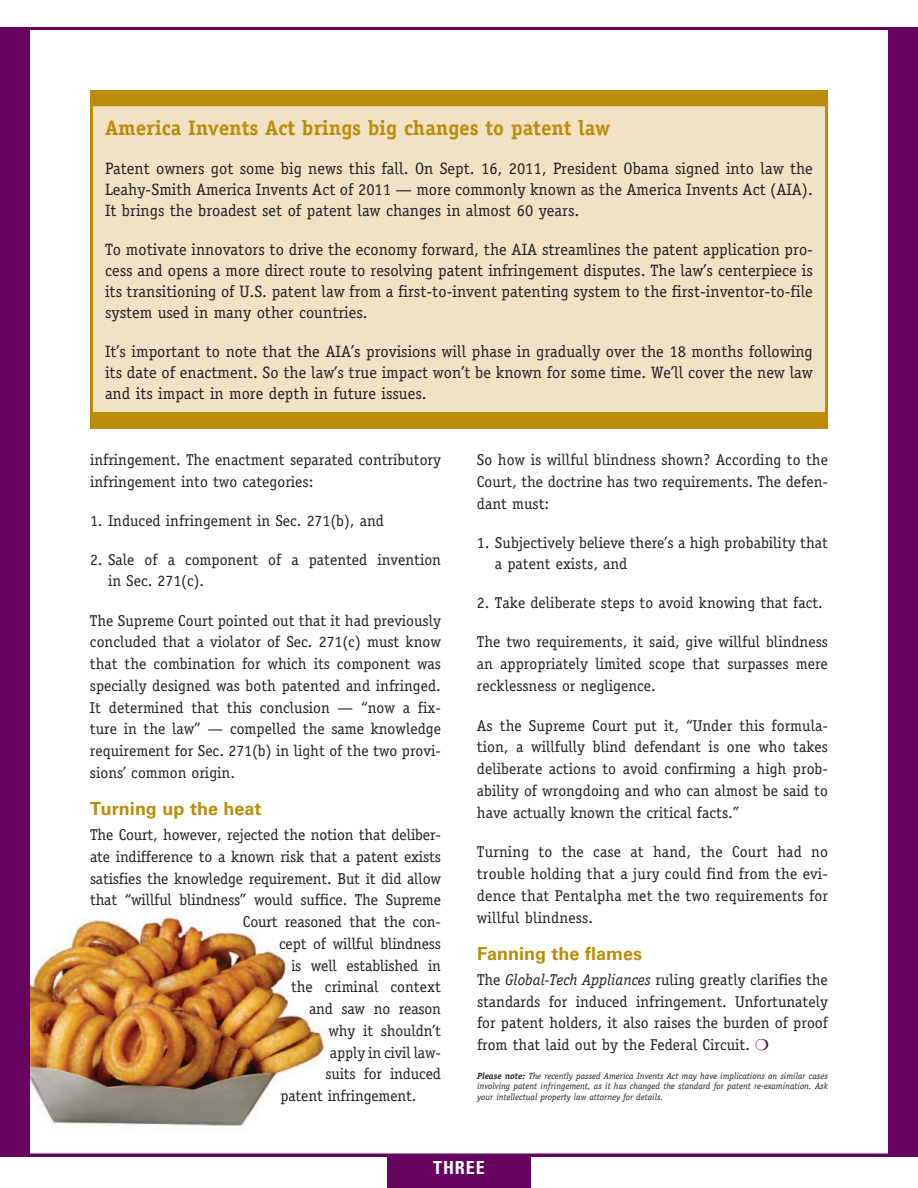
<style>
.page{position:relative;width:918px;height:1188px;background:#fff}
.page>*{position:absolute;margin:0;border:0;box-sizing:border-box;transform-origin:0 0}
.t1{font:700 21px "Officina Serif Std";color:#bb8c07}
.t2{font:700 18px "Univers LT Std";color:#bb8c07}
.t3{font:700 condensed 18px "Univers LT Std";letter-spacing:.05em;color:#fff}
.t4{font:16.5px/21px "Officina Serif Std";color:#231f20;text-align:justify}
.t5{font:15.75px/21.8px "Officina Serif Std";color:#231f20;text-align:justify}
.t6{font:italic 9px/10.5px "Officina Serif Std";color:#231f20;text-align:justify}
.s1{font-style:italic}
.s2{font-weight:700}
</style>
<div class="page">
<div style="left:0;top:27px;width:918px;height:1129px;background:#65035f"></div>
<div style="left:27px;top:27px;width:864px;height:1129px;background:#fff;border:3px solid #65035f"></div>
<div style="left:387px;top:1156px;width:144px;height:32px;background:#65035f"></div>
<div style="left:90px;top:90px;width:738px;height:14px;background:#bb8c07"></div>
<div style="left:92px;top:105px;width:734px;height:309px;background:#f1e2c6"></div>
<div style="left:90px;top:103px;width:738px;height:312px;border:3px solid #bb8c07"></div>
<div style="left:90px;top:414px;width:738px;height:14px;background:#bb8c07"></div>
<img style="left:30px;top:911px;width:295px;height:221px">
<h1 class="t1" style="left:105px;top:114px;width:507px">America Invents Act brings big changes to patent law</h1>
<p class="t4" style="left:105px;top:158px;width:709px">Patent owners got some big news this fall. On Sept. 16, 2011, President Obama signed into law the Leahy-Smith America Invents Act of 2011 — more commonly known as the America Invents Act (AIA).<br>It brings the broadest set of patent law changes in almost 60 years.</p>
<p class="t4" style="left:105px;top:239px;width:710px">To motivate innovators to drive the economy forward, the AIA streamlines the patent application pro&shy;cess and opens a more direct route to resolving patent infringement disputes. The law’s centerpiece is its transitioning of U.S. patent law from a first-to-invent patenting system to the first-inventor-to-file system used in many other countries.</p>
<p class="t4" style="left:105px;top:341px;width:709px">It’s important to note that the AIA’s provisions will phase in gradually over the 18 months following its date of enactment. So the law’s true impact won’t be known for some time. We’ll cover the new law and its impact in more depth in future issues.</p>
<p class="t5" style="left:90px;top:449px;width:352px">infringement. The enactment separated contributory infringement into two categories:</p>
<p class="t5" style="left:90px;top:510px;width:295px">1. Induced infringement in Sec. 271(b), and</p>
<p class="t5" style="left:108px;top:549px;width:335px;line-height:21px;text-indent:-18px">2. Sale of a component of a patented invention in Sec. 271(c).</p>
<p class="t5" style="left:90px;top:610px;width:353px">The Supreme Court pointed out that it had previously concluded that a violator of Sec. 271(c) must know that the combination for which its component was specially designed was both patented and infringed.<br>It determined that this conclusion — “now a fix&shy;ture in the law” — compelled the same knowledge requirement for Sec. 271(b) in light of the two provi&shy;sions’ common origin.</p>
<p class="t2" style="left:90px;top:799px;width:173px">Turning up the heat</p>
<p class="t5" style="left:90px;top:824px;width:353px">The Court, however, rejected the notion that deliber-</p>
<p class="t5" style="left:90px;top:846px;width:352px">ate indifference to a known risk that a patent exists</p>
<p class="t5" style="left:90px;top:868px;width:352px">satisfies the knowledge requirement. But it did allow</p>
<p class="t5" style="left:90px;top:889px;width:353px">that “willful blindness” would suffice. The Supreme</p>
<p class="t5" style="left:243px;top:911px;width:200px">Court reasoned that the con-</p>
<p class="t5" style="left:279px;top:933px;width:164px">cept of willful blindness</p>
<p class="t5" style="left:291px;top:955px;width:151px">is well established in</p>
<p class="t5" style="left:291px;top:976px;width:151px">the criminal context</p>
<p class="t5" style="left:309px;top:998px;width:133px">and saw no reason</p>
<p class="t5" style="left:329px;top:1020px;width:114px">why it shouldn’t</p>
<p class="t5" style="left:330px;top:1042px;width:113px">apply in civil law-</p>
<p class="t5" style="left:325px;top:1063px;width:117px">suits for induced</p>
<p class="t5" style="left:280px;top:1085px;width:138px">patent infringement.</p>
<p class="t5" style="left:477px;top:449px;width:353px">So how is willful blindness shown? According to the Court, the doctrine has two requirements. The defen&shy;dant must:</p>
<p class="t5" style="left:495px;top:532px;width:335px;line-height:21px;text-indent:-18px">1. Subjectively believe there’s a high probability that a patent exists, and</p>
<p class="t5" style="left:477px;top:592px;width:347px">2. Take deliberate steps to avoid knowing that fact.</p>
<p class="t5" style="left:477px;top:631px;width:352px">The two requirements, it said, give willful blindness an appropriately limited scope that surpasses mere recklessness or negligence.</p>
<p class="t5" style="left:477px;top:715px;width:353px">As the Supreme Court put it, “Under this formula&shy;tion, a willfully blind defendant is one who takes deliberate actions to avoid confirming a high prob&shy;ability of wrongdoing and who can almost be said to have actually known the critical facts.”</p>
<p class="t5" style="left:477px;top:841px;width:353px">Turning to the case at hand, the Court had no trouble holding that a jury could find from the evi&shy;dence that Pentalpha met the two requirements for willful blindness.</p>
<p class="t2" style="left:477px;top:943px;width:167px">Fanning the flames</p>
<p class="t5" style="left:477px;top:969px;width:353px">The <span class="s1">Global-Tech Appliances</span> ruling greatly clarifies the standards for induced infringement. Unfortunately for patent holders, it also raises the burden of proof from that laid out by the Federal Circuit.</p>
<p class="t6" style="left:477px;top:1070px;width:352px"><span class="s2">Please note:</span> The recently passed America Invents Act may have implications on similar cases involving patent infringement, as it has changed the standard for patent re-examination. Ask your intellectual property law attorney for details.</p>
<p class="t3" style="left:433px;top:1157px;width:53px">THREE</p>
</div>
